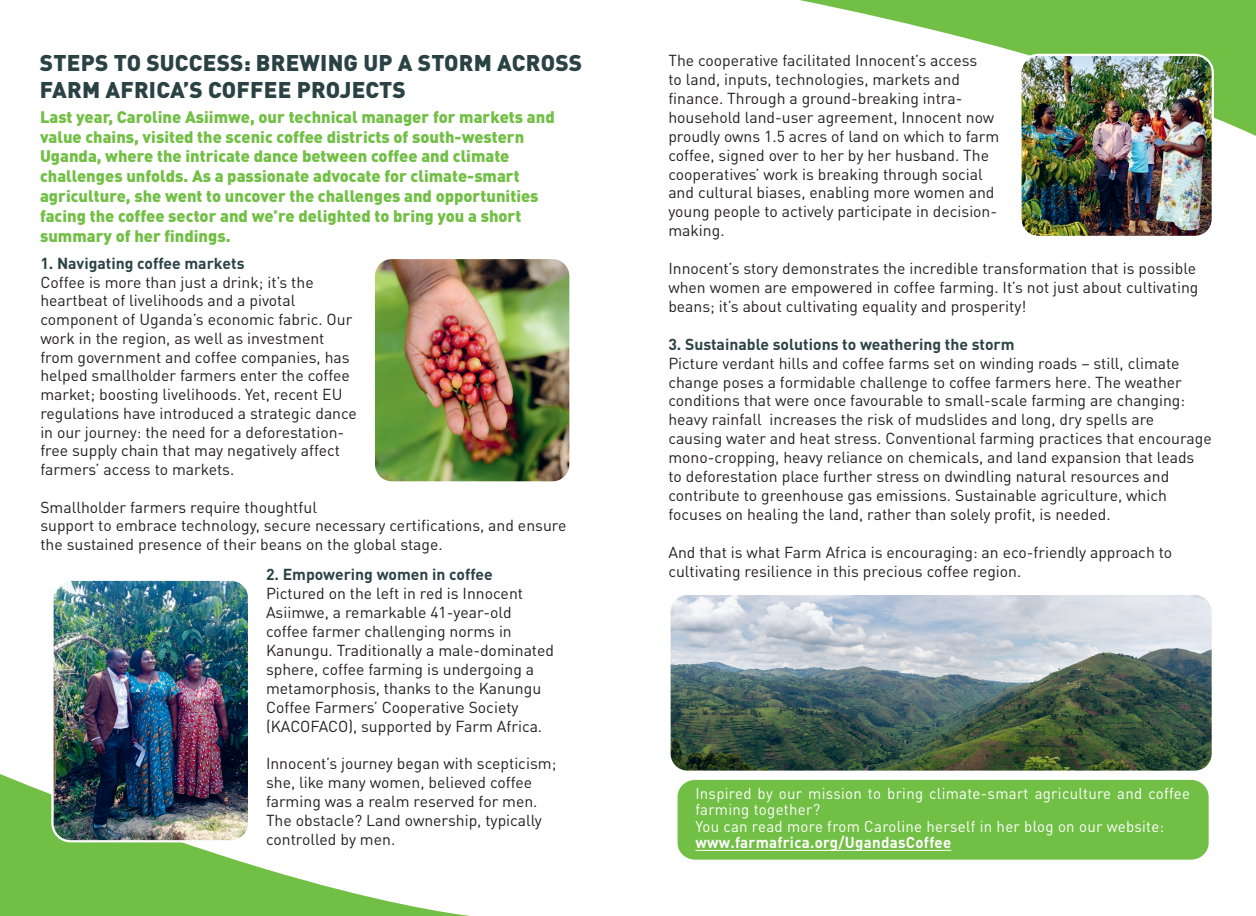
<style>
.page{position:relative;width:1256px;height:916px;background:#fff}
.page>*{position:absolute;margin:0;border:0;box-sizing:border-box;transform-origin:0 0}
.t1{font:900 22.5px/27px "DIN Pro";letter-spacing:.01em;color:#2b4244}
.t2{font:900 16.5px/19.8px "DIN Pro";color:#71bf44}
.t3{font:15.75px/18.9px "DIN Pro";color:#231f20}
.t4{font:700 15.75px "DIN Pro";color:#2b4244}
.t5{font:15.6px/16.5px "DIN Pro";letter-spacing:.02em;color:#fff;scale:.96 1}
.t6{font:700 15.6px "DIN Pro";letter-spacing:.02em;color:#fff;scale:.96 1}
</style>
<div class="page">
<svg style="left:799px;top:0;width:456px;height:136px"></svg>
<svg style="left:0;top:774px;width:746px;height:142px"></svg>
<img style="left:671px;top:596px;width:539px;height:174px">
<div style="left:668px;top:593px;width:545px;height:180px;border:2px solid #fff;border-radius:18px"></div>
<img style="left:376px;top:260px;width:192px;height:220px">
<div style="left:373px;top:257px;width:198px;height:226px;border:2px solid #fff;border-radius:18px"></div>
<div style="left:677px;top:780px;width:531px;height:79px;background:#71bf44;border-radius:17px"></div>
<img style="left:1020px;top:55px;width:192px;height:180px">
<div style="left:1019px;top:54px;width:194px;height:184px;border:2px solid #fff;border-radius:18px"></div>
<img style="left:52px;top:582px;width:197px;height:259px">
<div style="left:51px;top:579px;width:199px;height:263px;border:2px solid #fff;border-radius:18px"></div>
<hr style="left:695px;top:850px;width:256px;height:1px;background:#fff">
<h1 class="t1" style="left:40px;top:49px;width:543px">STEPS TO SUCCESS: BREWING UP A STORM ACROSS<br>FARM AFRICA’S COFFEE PROJECTS</h1>
<p class="t3" style="left:668px;top:49px;width:332px">The cooperative facilitated Innocent’s access<br>to land, inputs, technologies, markets and finance. Through a ground-breaking intra&shy;household land-user agreement, Innocent now proudly owns 1.5 acres of land on which to farm coffee, signed over to her by her husband. The cooperatives’ work is breaking through social and cultural biases, enabling more women and young people to actively participate in decision&shy;making.</p>
<p class="t3" style="left:668px;top:257px;width:531px">Innocent’s story demonstrates the incredible transformation that is possible when women are empowered in coffee farming. It’s not just about cultivating beans; it’s about cultivating equality and prosperity!</p>
<p class="t4" style="left:668px;top:333px;width:348px">3. Sustainable solutions to weathering the storm</p>
<p class="t3" style="left:668px;top:352px;width:545px">Picture verdant hills and coffee farms set on winding roads – still, climate change poses a formidable challenge to coffee farmers here. The weather conditions that were once favourable to small-scale farming are changing: heavy rainfall increases the risk of mudslides and long, dry spells are causing water and heat stress. Conventional farming practices that encourage mono-cropping, heavy reliance on chemicals, and land expansion that leads to deforestation place further stress on dwindling natural resources and contribute to greenhouse gas emissions. Sustainable agriculture, which focuses on healing the land, rather than solely profit, is needed.</p>
<p class="t3" style="left:668px;top:541px;width:505px">And that is what Farm Africa is encouraging: an eco-friendly approach to cultivating resilience in this precious coffee region.</p>
<p class="t2" style="left:40px;top:106px;width:516px">Last year, Caroline Asiimwe, our technical manager for markets and value chains, visited the scenic coffee districts of south-western Uganda, where the intricate dance between coffee and climate challenges unfolds. As a passionate advocate for climate-smart agriculture, she went to uncover the challenges and opportunities facing the coffee sector and we’re delighted to bring you a short summary of her findings.</p>
<p class="t4" style="left:40px;top:252px;width:206px">1. Navigating coffee markets</p>
<p class="t3" style="left:40px;top:271px;width:318px">Coffee is more than just a drink; it’s the heartbeat of livelihoods and a pivotal component of Uganda’s economic fabric. Our work in the region, as well as investment from government and coffee companies, has helped smallholder farmers enter the coffee market; boosting livelihoods. Yet, recent EU regulations have introduced a strategic dance in our journey: the need for a deforestation&shy;free supply chain that may negatively affect farmers’ access to markets.</p>
<p class="t3" style="left:40px;top:496px;width:527px">Smallholder farmers require thoughtful<br>support to embrace technology, secure necessary certifications, and ensure the sustained presence of their beans on the global stage.</p>
<p class="t4" style="left:266px;top:564px;width:228px">2. Empowering women in coffee</p>
<p class="t3" style="left:266px;top:582px;width:289px">Pictured on the left in red is Innocent Asiimwe, a remarkable 41-year-old coffee farmer challenging norms in Kanungu. Traditionally a male-dominated sphere, coffee farming is undergoing a metamorphosis, thanks to the Kanungu Coffee Farmers’ Cooperative Society (KACOFACO), supported by Farm Africa.</p>
<p class="t3" style="left:266px;top:752px;width:292px">Innocent’s journey began with scepticism; she, like many women, believed coffee farming was a realm reserved for men.<br>The obstacle? Land ownership, typically controlled by men.</p>
<p class="t5" style="left:695px;top:783px;width:517px">Inspired by our mission to bring climate-smart agriculture and coffee farming together?<br>You can read more from Caroline herself in her blog on our website:</p>
<p class="t6" style="left:695px;top:832px;width:268px">www.farmafrica.org/UgandasCoffee</p>
</div>
